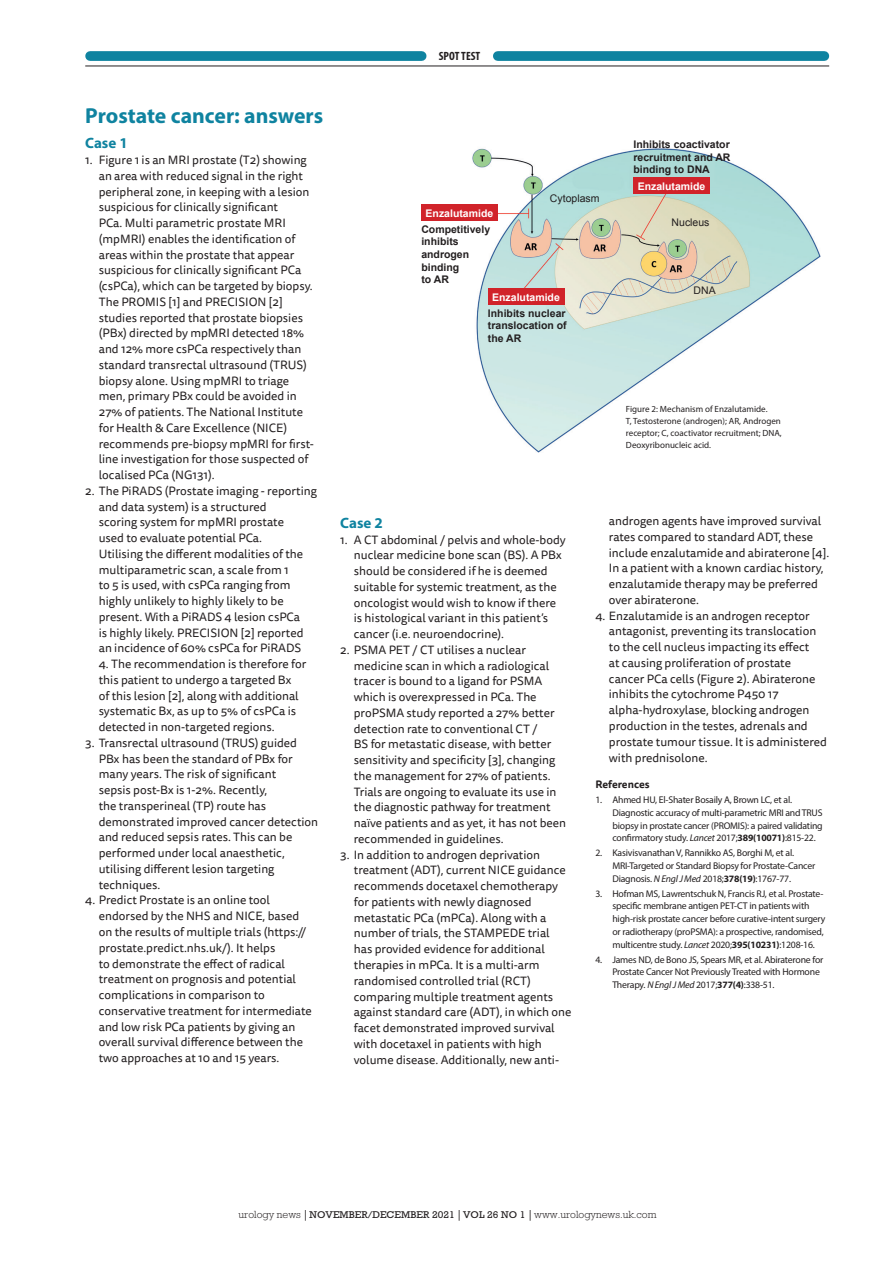
<style>
.page{position:relative;width:893px;height:1263px;background:#fff}
.page>*{position:absolute;margin:0;border:0;box-sizing:border-box;transform-origin:0 0}
.spot_answers_headlin{font:700 21.75px "Myriad Pro";color:#0f83a0}
.spot_case_subhead{font:700 15px "Myriad Pro";color:#0f83a0}
.spot_answer_numbered{font:12px/15.8px "Tisa Sans Pro";color:#231f20}
.t1{font:700 condensed 12px "Myriad Pro";color:#231f20}
.Contents_large{font:700 10.5px/12.6px "Arial";color:#231f20;text-align:justify}
.t2{font:300 10.5px "Rockwell";color:#231f20}
.Contents_large-2{font:700 10.5px "Arial";color:#fff}
.Contents_large-3{font:10.5px "Arial";color:#231f20}
.feature_Ref_title{font:700 10.5px "Tisa Sans Pro";color:#231f20}
.feature_Ref_body{font:9.75px/12.8px "Myriad Pro";letter-spacing:-.02em;color:#231f20}
.feature_Caption{font:9px/12px "Myriad Pro";color:#231f20}
.s1{font-style:italic}
.s2{font-weight:700}
.s3{font-family:"Adobe Caslon Pro";font-weight:700}
.s4{font-weight:400;font-size:10.05px}
</style>
<div class="page">
<hr style="left:85px;top:66px;width:744px;height:1px;background:#231f20">
<div style="left:90px;top:51px;width:332px;height:10px;background:#0f83a0"></div>
<div style="left:498px;top:51px;width:326px;height:10px;background:#0f83a0"></div>
<img style="left:421px;top:148px;width:400px;height:305px">
<div style="left:633px;top:178px;width:77px;height:16px;background:#d1232a"></div>
<div style="left:488px;top:289px;width:76px;height:16px;background:#d1232a"></div>
<div style="left:421px;top:205px;width:76px;height:16px;background:#d1232a"></div>
<p class="t1" style="left:439px;top:49px;width:43px">SPOT TEST</p>
<p class="spot_answers_headlin" style="left:85px;top:102px;width:240px">Prostate cancer: answers</p>
<p class="spot_case_subhead" style="left:85px;top:134px;width:44px">Case 1</p>
<p class="spot_answer_numbered" style="left:99px;top:152px;width:217px;text-indent:-14px">1. Figure 1 is an MRI prostate (T2) showing an area with reduced signal in the right peripheral zone, in keeping with a lesion suspicious for clinically significant<br>PCa. Multi parametric prostate MRI (mpMRI) enables the identification of areas within the prostate that appear suspicious for clinically significant PCa (csPCa), which can be targeted by biopsy.<br>The PROMIS [1] and PRECISION [2] studies reported that prostate biopsies (PBx) directed by mpMRI detected 18% and 12% more csPCa respectively than standard transrectal ultrasound (TRUS) biopsy alone. Using mpMRI to triage men, primary PBx could be avoided in 27% of patients. The National Institute for Health &amp; Care Excellence (NICE) recommends pre-biopsy mpMRI for first&shy;line investigation for those suspected of localised PCa (NG131).</p>
<p class="spot_answer_numbered" style="left:99px;top:483px;width:220px;text-indent:-14px">2. The PiRADS (Prostate imaging - reporting and data system) is a structured<br>scoring system for mpMRI prostate<br>used to evaluate potential PCa.<br>Utilising the different modalities of the multiparametric scan, a scale from 1<br>to 5 is used, with csPCa ranging from highly unlikely to highly likely to be present. With a PiRADS 4 lesion csPCa<br>is highly likely. PRECISION [2] reported an incidence of 60% csPCa for PiRADS</p>
<p class="spot_answer_numbered" style="left:99px;top:656px;width:209px">4. The recommendation is therefore for this patient to undergo a targeted Bx<br>of this lesion [2], along with additional systematic Bx, as up to 5% of csPCa is detected in non-targeted regions.</p>
<p class="spot_answer_numbered" style="left:99px;top:735px;width:221px;text-indent:-14px">3. Transrectal ultrasound (TRUS) guided PBx has been the standard of PBx for many years. The risk of significant<br>sepsis post-Bx is 1-2%. Recently,<br>the transperineal (TP) route has demonstrated improved cancer detection and reduced sepsis rates. This can be performed under local anaesthetic, utilising different lesion targeting techniques.</p>
<p class="spot_answer_numbered" style="left:99px;top:893px;width:215px;text-indent:-14px">4. Predict Prostate is an online tool endorsed by the NHS and NICE, based on the results of multiple trials (https:// prostate.predict.nhs.uk/). It helps<br>to demonstrate the effect of radical treatment on prognosis and potential complications in comparison to conservative treatment for intermediate and low risk PCa patients by giving an overall survival difference between the two approaches at 10 and 15 years.</p>
<p class="Contents_large" style="left:633px;top:138px;width:99px">Inhibits coactivator recruitment and AR binding to DNA</p>
<p class="Contents_large-2" style="left:426px;top:206px;width:69px">Enzalutamide</p>
<p class="Contents_large-3" style="left:550px;top:191px;width:51px">Cytoplasm</p>
<p class="Contents_large" style="left:421px;top:223px;width:70px;text-align:left">Competitively inhibits androgen binding<br>to AR</p>
<p class="Contents_large" style="left:488px;top:307px;width:80px">Inhibits nuclear translocation of the AR</p>
<p class="Contents_large-2" style="left:492px;top:290px;width:69px">Enzalutamide</p>
<p class="Contents_large-2" style="left:638px;top:179px;width:69px">Enzalutamide</p>
<p class="Contents_large-3" style="left:672px;top:215px;width:39px">Nucleus</p>
<p class="Contents_large-3" style="left:694px;top:283px;width:24px">DNA</p>
<p class="feature_Caption" style="left:626px;top:403px;width:157px">Figure 2: Mechanism of Enzalutamide.<br>T, Testosterone (androgen); AR, Androgen receptor; C, coactivator recruitment; DNA, Deoxyribonucleic acid.</p>
<p class="spot_case_subhead" style="left:340px;top:513px;width:44px">Case 2</p>
<p class="spot_answer_numbered" style="left:354px;top:532px;width:213px;text-indent:-14px">1. A CT abdominal / pelvis and whole-body nuclear medicine bone scan (BS). A PBx should be considered if he is deemed suitable for systemic treatment, as the oncologist would wish to know if there is histological variant in this patient’s cancer (i.e. neuroendocrine).</p>
<p class="spot_answer_numbered" style="left:354px;top:642px;width:214px;text-indent:-14px">2. PSMA PET / CT utilises a nuclear medicine scan in which a radiological tracer is bound to a ligand for PSMA which is overexpressed in PCa. The proPSMA study reported a 27% better detection rate to conventional CT /<br>BS for metastatic disease, with better sensitivity and specificity [3], changing the management for 27% of patients.<br>Trials are ongoing to evaluate its use in the diagnostic pathway for treatment naïve patients and as yet, it has not been recommended in guidelines.</p>
<p class="spot_answer_numbered" style="left:354px;top:847px;width:219px;text-indent:-14px">3. In addition to androgen deprivation treatment (ADT), current NICE guidance recommends docetaxel chemotherapy for patients with newly diagnosed metastatic PCa (mPCa). Along with a number of trials, the STAMPEDE trial<br>has provided evidence for additional therapies in mPCa. It is a multi-arm randomised controlled trial (RCT) comparing multiple treatment agents against standard care (ADT), in which one facet demonstrated improved survival with docetaxel in patients with high volume disease. Additionally, new anti-</p>
<p class="spot_answer_numbered" style="left:609px;top:513px;width:222px">androgen agents have improved survival rates compared to standard ADT, these include enzalutamide and abiraterone [4].<br>In a patient with a known cardiac history, enzalutamide therapy may be preferred over abiraterone.</p>
<p class="spot_answer_numbered" style="left:609px;top:608px;width:220px;text-indent:-14px">4. Enzalutamide is an androgen receptor antagonist, preventing its translocation to the cell nucleus impacting its effect<br>at causing proliferation of prostate cancer PCa cells (Figure 2). Abiraterone inhibits the cytochrome P450 17 alpha-hydroxylase, blocking androgen production in the testes, adrenals and prostate tumour tissue. It is administered with prednisolone.</p>
<p class="feature_Ref_title" style="left:595px;top:777px;width:56px">References</p>
<p class="feature_Ref_body" style="left:612px;top:793px;width:212px;text-indent:-17px">1. Ahmed HU, El-Shater Bosaily A, Brown LC, et al.<br>Diagnostic accuracy of multi-parametric MRI and TRUS biopsy in prostate cancer (PROMIS): a paired validating confirmatory study. <span class="s1">Lancet</span> 2017;<span class="s2">389(10071)</span>:815-22.</p>
<p class="feature_Ref_body" style="left:612px;top:846px;width:204px;text-indent:-17px">2. Kasivisvanathan V, Rannikko AS, Borghi M, et al.<br>MRI-Targeted or Standard Biopsy for Prostate-Cancer<br>Diagnosis. <span class="s1">N Engl J Med</span> 2018;<span class="s2">378(19)</span>:1767-77.</p>
<p class="feature_Ref_body" style="left:612px;top:887px;width:215px;text-indent:-17px">3. Hofman MS, Lawrentschuk N, Francis RJ, et al. Prostate&shy;specific membrane antigen PET-CT in patients with high-risk prostate cancer before curative-intent surgery or radiotherapy (proPSMA): a prospective, randomised, multicentre study. <span class="s1">Lancet</span> 2020;<span class="s2">395(10231)</span>:1208-16.</p>
<p class="feature_Ref_body" style="left:612px;top:953px;width:212px;text-indent:-17px">4. James ND, de Bono JS, Spears MR, et al. Abiraterone for<br>Prostate Cancer Not Previously Treated with Hormone<br>Therapy. <span class="s1">N Engl J Med</span> 2017;<span class="s2">377(4)</span>:338-51.</p>
<p class="t2" style="left:239px;top:1208px;width:419px">urology news <span class="s3">|</span> <span class="s4">NOVEMBER/DECEMBER 2021</span> <span class="s3">|</span> <span class="s4">VOL 26 NO 1</span> <span class="s3">|</span> www.urologynews.uk.com</p>
</div>
